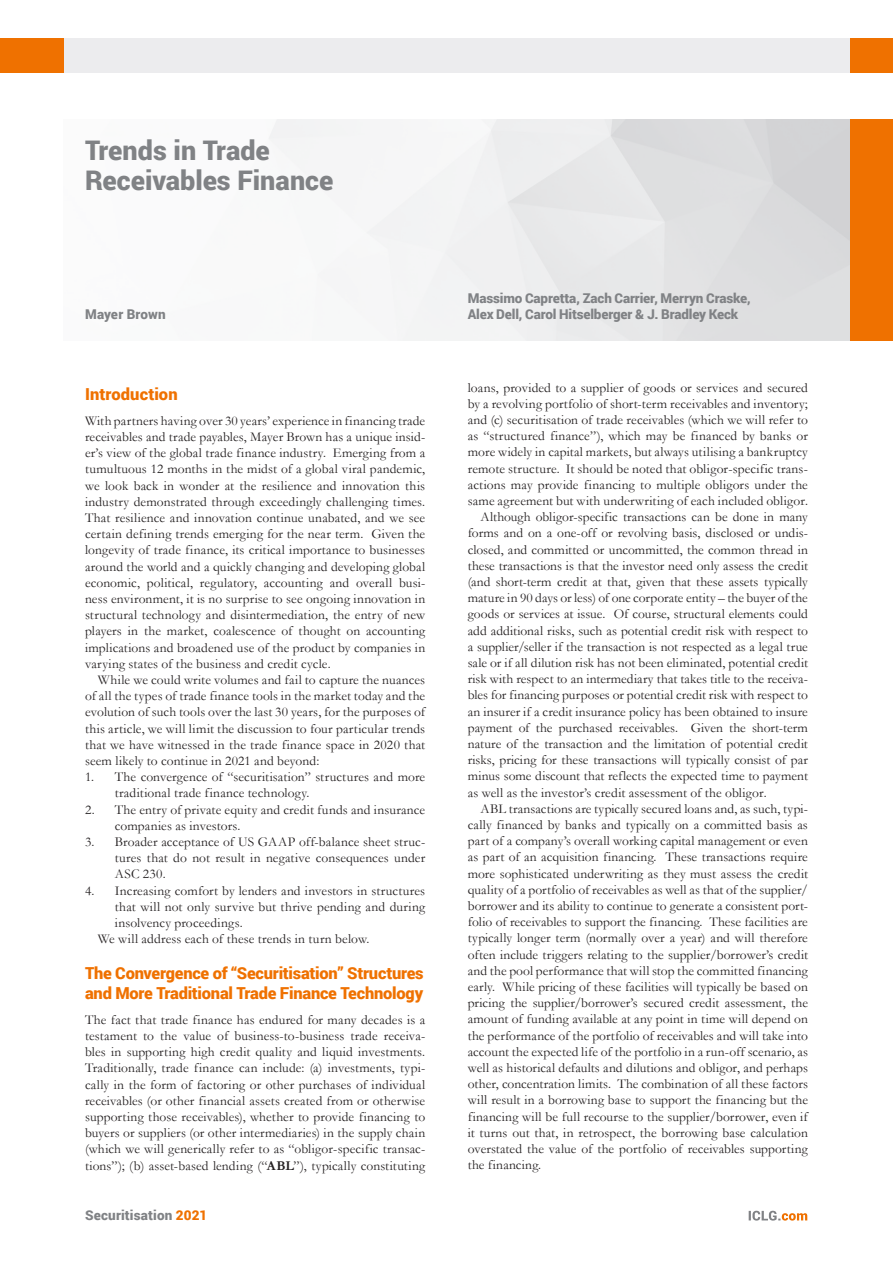
<style>
.page{position:relative;width:893px;height:1263px;background:#fff}
.page>*{position:absolute;margin:0;border:0;box-sizing:border-box;transform-origin:0 0}
.t1{font:900 27px/30px "Roboto";color:#808285}
.MS_Heading_Gen_Chapt{font:900 16.5px/19.8px "Roboto";letter-spacing:-.015em;color:#ef7100}
.MS_Heading_Gen_Chapt-2{font:900 16.5px "Roboto";letter-spacing:.005em;color:#ef7100}
.MS_Body_Text_-_Secon{font:13.5px/16.2px "Garamond";letter-spacing:.01em;color:#231f20;text-align:justify}
.MS_Body_Text_-_First{font:13.5px/16.2px "Garamond";letter-spacing:.01em;color:#231f20;text-align:justify}
.MS_-_Bullets_1{font:13.5px/16.2px "Garamond";letter-spacing:.01em;color:#231f20}
.t2{font:900 13.5px/16.2px "Roboto";letter-spacing:-.01em;color:#808285}
.t3{font:900 13.5px "Roboto";letter-spacing:.01em;color:#808285}
.s1{font-weight:700}
.s2{color:#ef7100}
</style>
<div class="page">
<div style="left:64px;top:38px;width:786px;height:34px;background:#ececee"></div>
<div style="left:850px;top:38px;width:43px;height:34px;background:#ef7100"></div>
<div style="left:0;top:38px;width:64px;height:34px;background:#ef7100"></div>
<svg style="left:749px;top:1211px;width:58px;height:9px"></svg>
<div style="left:850px;top:119px;width:43px;height:221px;background:#ef7100"></div>
<h1 class="t1" style="left:85px;top:134px;width:250px">Trends in Trade<br>Receivables Finance</h1>
<p class="t2" style="left:85px;top:305px;width:82px">Mayer Brown</p>
<p class="MS_Heading_Gen_Chapt-2" style="left:85px;top:382px;width:94px">Introduction</p>
<p class="MS_Body_Text_-_First" style="left:85px;top:412px;width:342px">With partners having over 30 years’ experience in financing trade receivables and trade payables, Mayer Brown has a unique insid&shy;er’s view of the global trade finance industry. Emerging from a tumultuous 12 months in the midst of a global viral pandemic, we look back in wonder at the resilience and innovation this industry demonstrated through exceedingly challenging times.<br>That resilience and innovation continue unabated, and we see certain defining trends emerging for the near term. Given the longevity of trade finance, its critical importance to businesses around the world and a quickly changing and developing global economic, political, regulatory, accounting and overall busi&shy;ness environment, it is no surprise to see ongoing innovation in structural technology and disintermediation, the entry of new players in the market, coalescence of thought on accounting implications and broadened use of the product by companies in varying states of the business and credit cycle.</p>
<p class="MS_Body_Text_-_Secon" style="left:85px;top:671px;width:342px;text-indent:13px">While we could write volumes and fail to capture the nuances of all the types of trade finance tools in the market today and the evolution of such tools over the last 30 years, for the purposes of this article, we will limit the discussion to four particular trends that we have witnessed in the trade finance space in 2020 that seem likely to continue in 2021 and beyond:</p>
<p class="MS_-_Bullets_1" style="left:115px;top:768px;width:312px;text-indent:-30px">1. The convergence of “securitisation” structures and more traditional trade finance technology.</p>
<p class="MS_-_Bullets_1" style="left:115px;top:801px;width:312px;text-indent:-30px">2. The entry of private equity and credit funds and insurance companies as investors.</p>
<p class="MS_-_Bullets_1" style="left:115px;top:833px;width:312px;text-align:justify;text-indent:-30px">3. Broader acceptance of US GAAP off-balance sheet struc&shy;tures that do not result in negative consequences under ASC 230.</p>
<p class="MS_-_Bullets_1" style="left:115px;top:882px;width:312px;text-align:justify;text-indent:-30px">4. Increasing comfort by lenders and investors in structures that will not only survive but thrive pending and during insolvency proceedings.</p>
<p class="MS_Body_Text_-_Secon" style="left:98px;top:930px;width:273px">We will address each of these trends in turn below.</p>
<p class="MS_Heading_Gen_Chapt" style="left:85px;top:963px;width:340px">The Convergence of “Securitisation” Structures and More Traditional Trade Finance Technology</p>
<p class="MS_Body_Text_-_First" style="left:85px;top:1011px;width:342px">The fact that trade finance has endured for many decades is a testament to the value of business-to-business trade receiva&shy;bles in supporting high credit quality and liquid investments.<br>Traditionally, trade finance can include: (a) investments, typi&shy;cally in the form of factoring or other purchases of individual receivables (or other financial assets created from or otherwise supporting those receivables), whether to provide financing to buyers or suppliers (or other intermediaries) in the supply chain (which we will generically refer to as “obligor-specific transac&shy;tions”); (b) asset-based lending (“<span class="s1">ABL</span>”), typically constituting</p>
<p class="t3" style="left:85px;top:1206px;width:124px">Securitisation <span class="s2">2021</span></p>
<p class="t2" style="left:468px;top:289px;width:284px">Massimo Capretta, Zach Carrier, Merryn Craske,<br>Alex Dell, Carol Hitselberger &amp; J. Bradley Keck</p>
<p class="MS_Body_Text_-_First" style="left:468px;top:379px;width:342px">loans, provided to a supplier of goods or services and secured by a revolving portfolio of short-term receivables and inventory; and (c) securitisation of trade receivables (which we will refer to as “structured finance”), which may be financed by banks or more widely in capital markets, but always utilising a bankruptcy remote structure. It should be noted that obligor-specific trans&shy;actions may provide financing to multiple obligors under the same agreement but with underwriting of each included obligor.</p>
<p class="MS_Body_Text_-_Secon" style="left:468px;top:508px;width:342px;text-indent:13px">Although obligor-specific transactions can be done in many forms and on a one-off or revolving basis, disclosed or undis&shy;closed, and committed or uncommitted, the common thread in these transactions is that the investor need only assess the credit (and short-term credit at that, given that these assets typically mature in 90 days or less) of one corporate entity – the buyer of the goods or services at issue. Of course, structural elements could add additional risks, such as potential credit risk with respect to a supplier/seller if the transaction is not respected as a legal true sale or if all dilution risk has not been eliminated, potential credit risk with respect to an intermediary that takes title to the receiva&shy;bles for financing purposes or potential credit risk with respect to an insurer if a credit insurance policy has been obtained to insure payment of the purchased receivables. Given the short-term nature of the transaction and the limitation of potential credit risks, pricing for these transactions will typically consist of par minus some discount that reflects the expected time to payment as well as the investor’s credit assessment of the obligor.</p>
<p class="MS_Body_Text_-_Secon" style="left:468px;top:800px;width:342px;text-indent:13px">ABL transactions are typically secured loans and, as such, typi&shy;cally financed by banks and typically on a committed basis as part of a company’s overall working capital management or even as part of an acquisition financing. These transactions require more sophisticated underwriting as they must assess the credit quality of a portfolio of receivables as well as that of the supplier/ borrower and its ability to continue to generate a consistent port&shy;folio of receivables to support the financing. These facilities are typically longer term (normally over a year) and will therefore often include triggers relating to the supplier/borrower’s credit and the pool performance that will stop the committed financing early. While pricing of these facilities will typically be based on pricing the supplier/borrower’s secured credit assessment, the amount of funding available at any point in time will depend on the performance of the portfolio of receivables and will take into account the expected life of the portfolio in a run-off scenario, as well as historical defaults and dilutions and obligor, and perhaps other, concentration limits. The combination of all these factors will result in a borrowing base to support the financing but the financing will be full recourse to the supplier/borrower, even if it turns out that, in retrospect, the borrowing base calculation overstated the value of the portfolio of receivables supporting the financing.</p>
</div>
